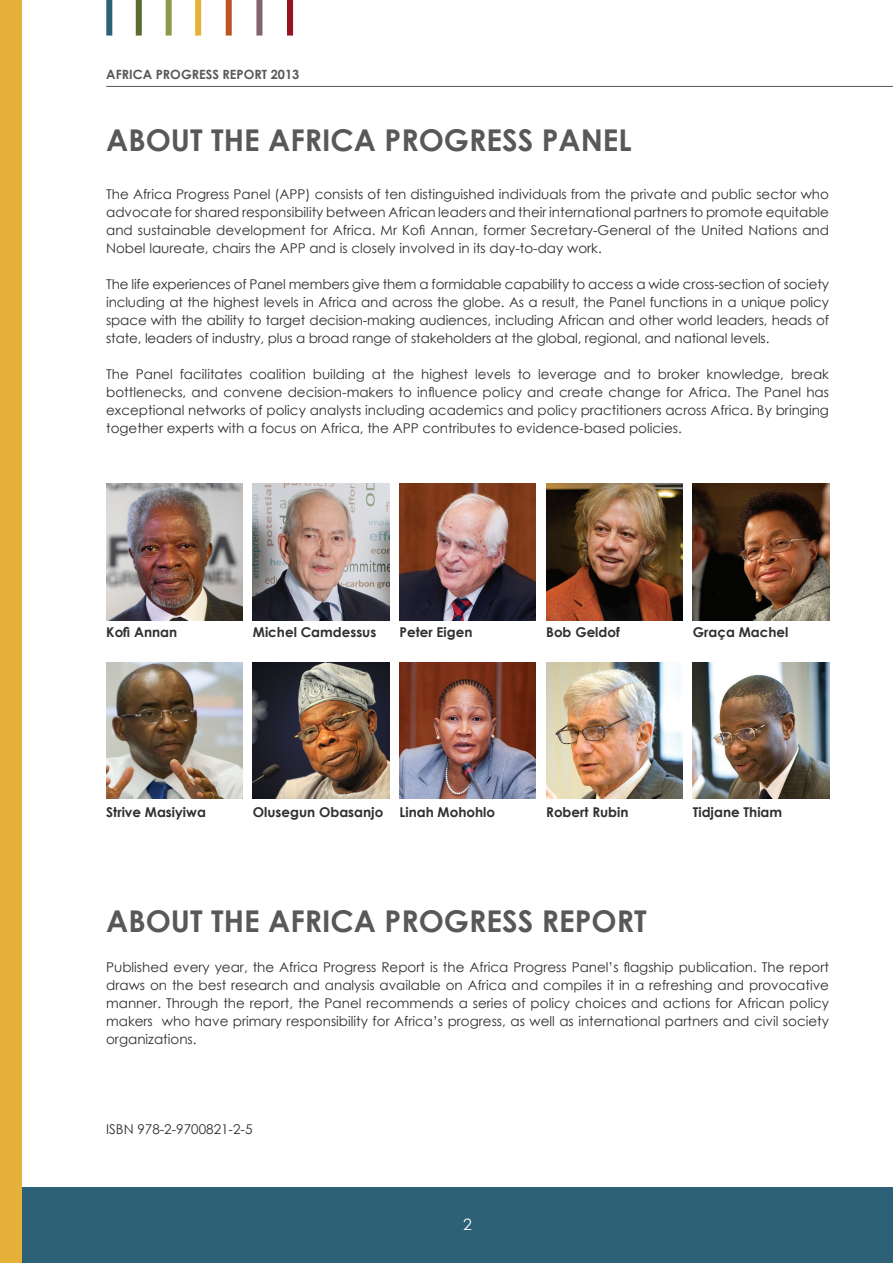
<style>
.page{position:relative;width:893px;height:1263px;background:#fff}
.page>*{position:absolute;margin:0;border:0;box-sizing:border-box;transform-origin:0 0}
.t1{font:700 30px "Century Gothic";color:#57585a}
.t2{font:15.75px "Century Gothic";color:#fff}
.t3{font:13.5px/18px "Century Gothic";color:#312f30;text-align:justify}
.t4{font:700 13.5px "Century Gothic";color:#312f30}
.t5{font:700 12.75px "Century Gothic";color:#57585a}
</style>
<div class="page">
<div style="left:0;top:1188px;width:893px;height:75px;background:#2d6178"></div>
<div style="left:0;top:0;width:22px;height:1263px;background:#e5b139"></div>
<div style="left:106px;top:0;width:6px;height:36px;background:#2d6178"></div>
<div style="left:166px;top:0;width:6px;height:36px;background:#8c9a4a"></div>
<div style="left:136px;top:0;width:6px;height:36px;background:#5a6c31"></div>
<div style="left:195px;top:0;width:6px;height:36px;background:#e5b139"></div>
<div style="left:226px;top:0;width:6px;height:36px;background:#bd5722"></div>
<div style="left:256px;top:0;width:6px;height:36px;background:#856271"></div>
<div style="left:287px;top:0;width:6px;height:36px;background:#97111e"></div>
<hr style="left:106px;top:86px;width:787px;height:1px;background:#57585a">
<img style="left:253px;top:662px;width:136px;height:137px">
<img style="left:400px;top:662px;width:136px;height:137px">
<img style="left:546px;top:662px;width:137px;height:137px">
<img style="left:693px;top:662px;width:136px;height:137px">
<img style="left:253px;top:484px;width:136px;height:136px">
<img style="left:400px;top:484px;width:136px;height:136px">
<img style="left:546px;top:484px;width:136px;height:136px">
<img style="left:693px;top:484px;width:136px;height:136px">
<img style="left:106px;top:662px;width:137px;height:137px">
<img style="left:106px;top:484px;width:137px;height:136px">
<p class="t5" style="left:106px;top:64px;width:195px">AFRICA PROGRESS REPORT 2013</p>
<p class="t1" style="left:106px;top:118px;width:527px">ABOUT THE AFRICA PROGRESS PANEL</p>
<p class="t3" style="left:106px;top:184px;width:724px">The Africa Progress Panel (APP) consists of ten distinguished individuals from the private and public sector who advocate for shared responsibility between African leaders and their international partners to promote equitable and sustainable development for Africa. Mr Kofi Annan, former Secretary-General of the United Nations and Nobel laureate, chairs the APP and is closely involved in its day-to-day work.</p>
<p class="t3" style="left:106px;top:274px;width:724px">The life experiences of Panel members give them a formidable capability to access a wide cross-section of society including at the highest levels in Africa and across the globe. As a result, the Panel functions in a unique policy space with the ability to target decision-making audiences, including African and other world leaders, heads of state, leaders of industry, plus a broad range of stakeholders at the global, regional, and national levels.</p>
<p class="t3" style="left:106px;top:364px;width:724px">The Panel facilitates coalition building at the highest levels to leverage and to broker knowledge, break bottlenecks, and convene decision-makers to influence policy and create change for Africa. The Panel has exceptional networks of policy analysts including academics and policy practitioners across Africa. By bringing together experts with a focus on Africa, the APP contributes to evidence-based policies.</p>
<p class="t4" style="left:106px;top:622px;width:73px">Kofi Annan</p>
<p class="t4" style="left:253px;top:622px;width:125px">Michel Camdessus</p>
<p class="t4" style="left:400px;top:622px;width:74px">Peter Eigen</p>
<p class="t4" style="left:546px;top:622px;width:75px">Bob Geldof</p>
<p class="t4" style="left:693px;top:622px;width:97px">Graça Machel</p>
<p class="t4" style="left:106px;top:802px;width:101px">Strive Masiyiwa</p>
<p class="t4" style="left:253px;top:802px;width:132px">Olusegun Obasanjo</p>
<p class="t4" style="left:400px;top:802px;width:97px">Linah Mohohlo</p>
<p class="t4" style="left:546px;top:802px;width:84px">Robert Rubin</p>
<p class="t4" style="left:693px;top:802px;width:91px">Tidjane Thiam</p>
<p class="t1" style="left:106px;top:898px;width:542px">ABOUT THE AFRICA PROGRESS REPORT</p>
<p class="t3" style="left:106px;top:958px;width:724px">Published every year, the Africa Progress Report is the Africa Progress Panel’s flagship publication. The report draws on the best research and analysis available on Africa and compiles it in a refreshing and provocative manner. Through the report, the Panel recommends a series of policy choices and actions for African policy makers who have primary responsibility for Africa’s progress, as well as international partners and civil society organizations.</p>
<p class="t3" style="left:106px;top:1120px;width:148px">ISBN 978-2-9700821-2-5</p>
<p class="t2" style="left:463px;top:1213px;width:10px">2</p>
</div>
